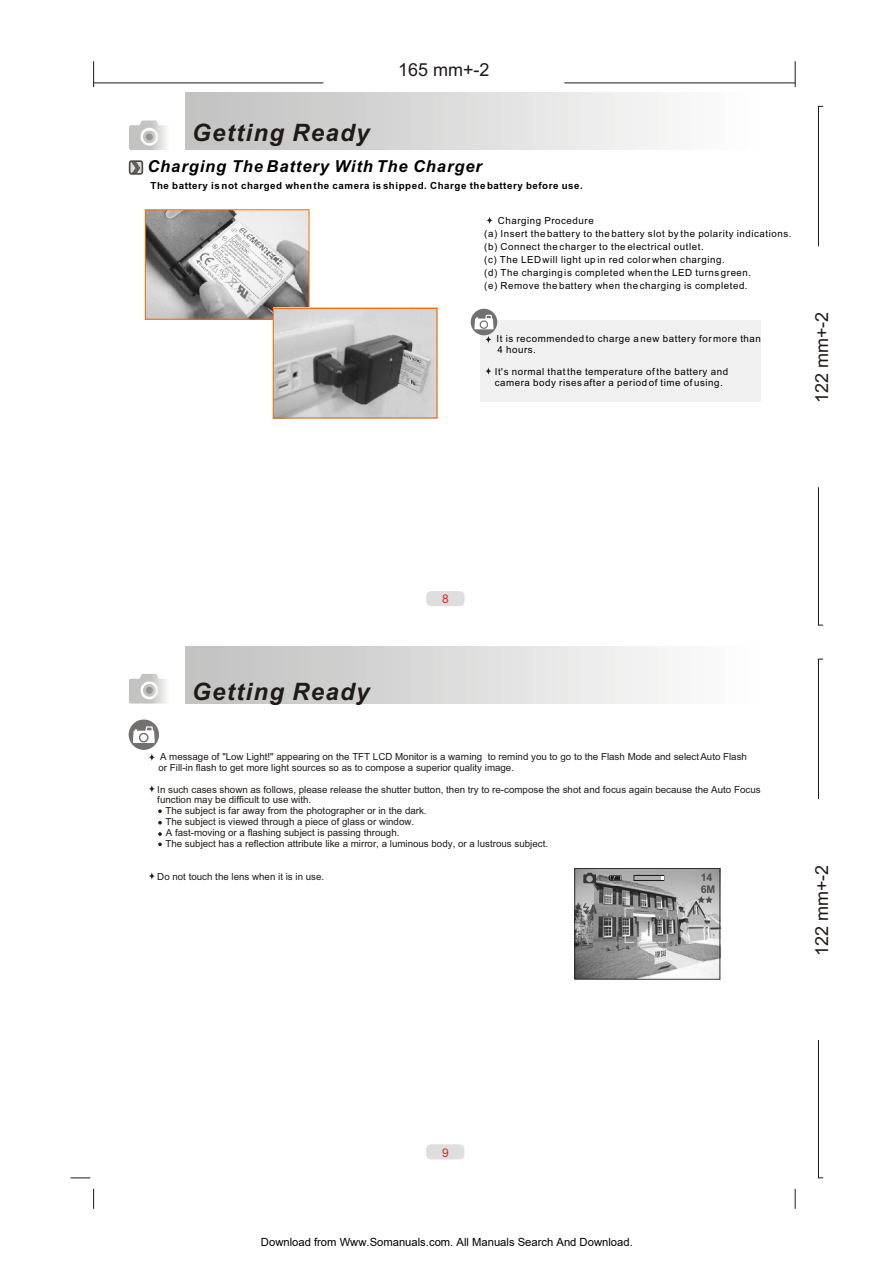
<style>
.page{position:relative;width:894px;height:1263px;background:#fff}
.page>*{position:absolute;margin:0;border:0;box-sizing:border-box;transform-origin:0 0}
.t1{font:italic 700 24px "Arial";letter-spacing:.055em;color:#1f1a17}
.t2{font:18px "Arial";color:#1f1a17}
.t3{font:italic 700 16.5px "Arial";letter-spacing:.055em;color:#000}
.t4{font:12px "Arial";color:#d9261c}
.t5{font:11.25px "Arial";color:#000}
.t6{font:700 10.5px "Arial";color:#4f4a4a}
.t7{font:9.75px/10.9px "Arial";color:#1f1a17}
.t8{font:9.75px/13px "Arial";letter-spacing:.055em;color:#000}
.t9{font:700 9.75px "Arial";letter-spacing:.055em;color:#000}
</style>
<div class="page">
<hr style="left:818px;top:106px;width:1px;height:140px;background:#1f1a17">
<hr style="left:818px;top:487px;width:1px;height:138px;background:#1f1a17">
<hr style="left:818px;top:659px;width:1px;height:140px;background:#1f1a17">
<hr style="left:818px;top:1040px;width:1px;height:138px;background:#1f1a17">
<svg style="left:93px;top:61px;width:1px;height:26px"></svg>
<svg style="left:795px;top:61px;width:1px;height:26px"></svg>
<hr style="left:94px;top:83px;width:229px;height:1px;background:#1f1a17">
<hr style="left:564px;top:83px;width:231px;height:1px;background:#1f1a17">
<svg style="left:132px;top:163px;width:8px;height:9px"></svg>
<div style="left:129px;top:160px;width:14px;height:15px;border:2px solid #4f4a4a;border-radius:2px"></div>
<svg style="left:486px;top:216px;width:7px;height:8px"></svg>
<div style="left:480px;top:320px;width:281px;height:82px;background:#f0f0f0"></div>
<svg style="left:485px;top:335px;width:7px;height:8px"></svg>
<svg style="left:485px;top:367px;width:7px;height:8px"></svg>
<div style="left:471px;top:309px;width:26px;height:26px;background:#737070;border-radius:50%"></div>
<svg style="left:474px;top:315px;width:20px;height:14px"></svg>
<img style="left:147px;top:211px;width:160px;height:107px">
<div style="left:145px;top:209px;width:164px;height:111px;border:1px solid #f60"></div>
<img style="left:273px;top:310px;width:164px;height:109px">
<div style="left:273px;top:308px;width:164px;height:110px;border:1px solid #f60"></div>
<img style="left:129px;top:120px;width:37px;height:30px">
<img style="left:140px;top:128px;width:19px;height:18px;border-radius:50%">
<svg style="left:143px;top:130px;width:13px;height:13px"></svg>
<img style="left:129px;top:674px;width:37px;height:30px">
<img style="left:140px;top:681px;width:19px;height:18px;border-radius:50%">
<svg style="left:143px;top:684px;width:13px;height:13px"></svg>
<div style="left:427px;top:591px;width:37px;height:15px;background:#dedede;border:1px solid #dedede;border-radius:4px"></div>
<div style="left:426px;top:1145px;width:38px;height:14px;background:#dedede;border:1px solid #dedede;border-radius:4px"></div>
<svg style="left:795px;top:1189px;width:1px;height:20px"></svg>
<svg style="left:93px;top:1189px;width:1px;height:20px"></svg>
<svg style="left:71px;top:1178px;width:19px;height:1px"></svg>
<div style="left:129px;top:720px;width:30px;height:30px;background:#737070;border-radius:50%"></div>
<svg style="left:133px;top:726px;width:22px;height:17px"></svg>
<svg style="left:149px;top:785px;width:6px;height:8px"></svg>
<svg style="left:149px;top:753px;width:6px;height:8px"></svg>
<svg style="left:149px;top:872px;width:6px;height:8px"></svg>
<svg style="left:574px;top:868px;width:146px;height:112px;background:#999998"></svg>
<h2 class="t2" style="left:398px;top:63px;width:93px">165 mm+-2</h2>
<h1 class="t1" style="left:192px;top:124px;width:179px">Getting Ready</h1>
<h3 class="t3" style="left:147px;top:160px;width:336px">Charging The Battery With The Charger</h3>
<p class="t9" style="left:151px;top:182px;width:434px">The battery is not charged when the camera is shipped. Charge the battery before use.</p>
<p class="t8" style="left:484px;top:215px;width:309px;text-indent:14px">Charging Procedure<br>(a) Insert the battery to the battery slot by the polarity indications. (b) Connect the charger to the electrical outlet.<br>(c) The LED will light up in red color when charging.<br>(d) The charging is completed when the LED turns green.<br>(e) Remove the battery when the charging is completed.</p>
<p class="t8" style="left:496px;top:334px;width:266px;line-height:10.9px">It is recommended to charge a new battery for more than<br>4 hours.</p>
<p class="t8" style="left:495px;top:367px;width:235px;line-height:10.9px">It's normal that the temperature of the battery and camera body rises after a period of time of using.</p>
<h2 class="t2" style="left:815px;top:403px;width:93px;rotate:-90deg">122 mm+-2</h2>
<h1 class="t1" style="left:192px;top:683px;width:179px">Getting Ready</h1>
<p class="t4" style="left:442px;top:594px;width:8px">8</p>
<p class="t7" style="left:159px;top:752px;width:590px">A message of "Low Light!" appearing on the TFT LCD Monitor is a warning to remind you to go to the Flash Mode and select Auto Flash or Fill-in flash to get more light sources so as to compose a superior quality image.</p>
<p class="t7" style="left:157px;top:785px;width:605px">In such cases shown as follows, please release the shutter button, then try to re-compose the shot and focus again because the Auto Focus</p>
<p class="t7" style="left:157px;top:795px;width:155px">function may be difficult to use with.</p>
<p class="t7" style="left:165px;top:806px;width:263px">The subject is far away from the photographer or in the dark.</p>
<p class="t7" style="left:165px;top:817px;width:250px">The subject is viewed through a piece of glass or window.</p>
<p class="t7" style="left:166px;top:828px;width:235px">A fast-moving or a flashing subject is passing through.</p>
<p class="t7" style="left:165px;top:839px;width:384px">The subject has a reflection attribute like a mirror, a luminous body, or a lustrous subject.</p>
<p class="t7" style="left:157px;top:872px;width:168px">Do not touch the lens when it is in use.</p>
<p class="t6" style="left:701px;top:873px;width:13px">14</p>
<p class="t6" style="left:701px;top:885px;width:16px">6M</p>
<h2 class="t2" style="left:815px;top:956px;width:93px;rotate:-90deg">122 mm+-2</h2>
<p class="t4" style="left:442px;top:1148px;width:8px">9</p>
<p class="t5" style="left:261px;top:1235px;width:373px">Download from Www.Somanuals.com. All Manuals Search And Download.</p>
</div>
